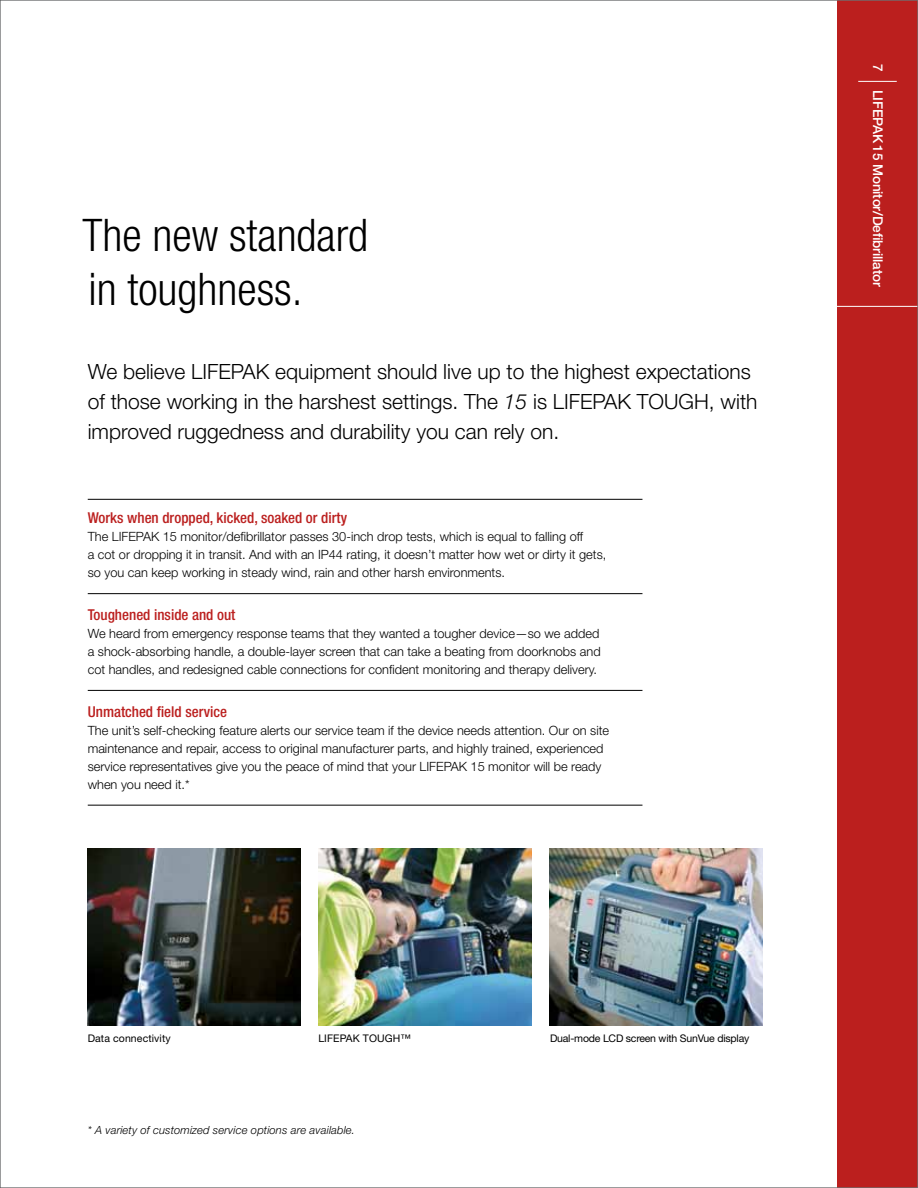
<style>
.page{position:relative;width:918px;height:1188px;background:#fff}
.page>*{position:absolute;margin:0;border:0;box-sizing:border-box;transform-origin:0 0}
.t1{font:300 condensed 45px/54px "Helvetica Neue LT Std";color:#000}
.t2{font:300 21px/30px "Helvetica Neue LT Std";color:#000}
.t3{font:500 condensed 15px "Helvetica Neue LT Std";color:#bb1f1e}
.t4{font:500 13.5px "Helvetica Neue LT Std";letter-spacing:-.01em;color:#fff}
.t5{font:300 12.75px/18px "Helvetica Neue LT Std";color:#000}
.t6{font:italic 300 11.25px "Helvetica Neue LT Std";letter-spacing:.01em;color:#000}
.t7{font:10.5px "Helvetica Neue LT Std";letter-spacing:-.02em;color:#000}
.t8{font:10.5px "Helvetica Neue LT Std";letter-spacing:.01em;color:#000}
.s1{font-style:italic}
</style>
<div class="page">
<div style="left:837px;top:0;width:81px;height:1188px;background:#bb1f1e"></div>
<hr style="left:837px;top:306px;width:81px;height:1px;background:#fff">
<hr style="left:858px;top:81px;width:39px;height:1px;background:#fff">
<hr style="left:88px;top:499px;width:554px;height:1px;background:#000">
<hr style="left:88px;top:593px;width:554px;height:1px;background:#000">
<hr style="left:88px;top:690px;width:554px;height:1px;background:#000">
<hr style="left:88px;top:805px;width:554px;height:1px;background:#000">
<img style="left:88px;top:849px;width:213px;height:177px">
<img style="left:550px;top:849px;width:213px;height:177px">
<img style="left:319px;top:849px;width:213px;height:177px">
<h1 class="t1" style="left:83px;top:208px;width:287px">The new standard in toughness.</h1>
<h2 class="t2" style="left:88px;top:356px;width:671px">We believe LIFEPAK equipment should live up to the highest expectations of those working in the harshest settings. The <span class="s1">15</span> is LIFEPAK TOUGH, with improved ruggedness and durability you can rely on.</h2>
<p class="t3" style="left:88px;top:509px;width:261px">Works when dropped, kicked, soaked or dirty</p>
<p class="t5" style="left:88px;top:527px;width:520px">The LIFEPAK 15 monitor/defibrillator passes 30-inch drop tests, which is equal to falling off<br>a cot or dropping it in transit. And with an IP44 rating, it doesn’t matter how wet or dirty it gets, so you can keep working in steady wind, rain and other harsh environments.</p>
<p class="t3" style="left:88px;top:606px;width:149px">Toughened inside and out</p>
<p class="t5" style="left:88px;top:624px;width:514px;text-align:justify">We heard from emergency response teams that they wanted a tougher device—so we added a shock-absorbing handle, a double-layer screen that can take a beating from doorknobs and cot handles, and redesigned cable connections for confident monitoring and therapy delivery.</p>
<p class="t3" style="left:88px;top:702px;width:141px">Unmatched field service</p>
<p class="t5" style="left:88px;top:721px;width:523px">The unit’s self-checking feature alerts our service team if the device needs attention. Our on site maintenance and repair, access to original manufacturer parts, and highly trained, experienced service representatives give you the peace of mind that your LIFEPAK 15 monitor will be ready when you need it.*</p>
<p class="t8" style="left:88px;top:1033px;width:84px">Data connectivity</p>
<p class="t8" style="left:318px;top:1033px;width:94px">LIFEPAK TOUGH™</p>
<p class="t7" style="left:550px;top:1033px;width:201px">Dual-mode LCD screen with SunVue display</p>
<p class="t6" style="left:88px;top:1123px;width:269px">* A variety of customized service options are available.</p>
<p class="t4" style="left:886px;top:64px;width:9px;rotate:90deg">7</p>
<p class="t4" style="left:886px;top:90px;width:198px;rotate:90deg">LIFEPAK 15 Monitor/Defibrillator</p>
</div>
